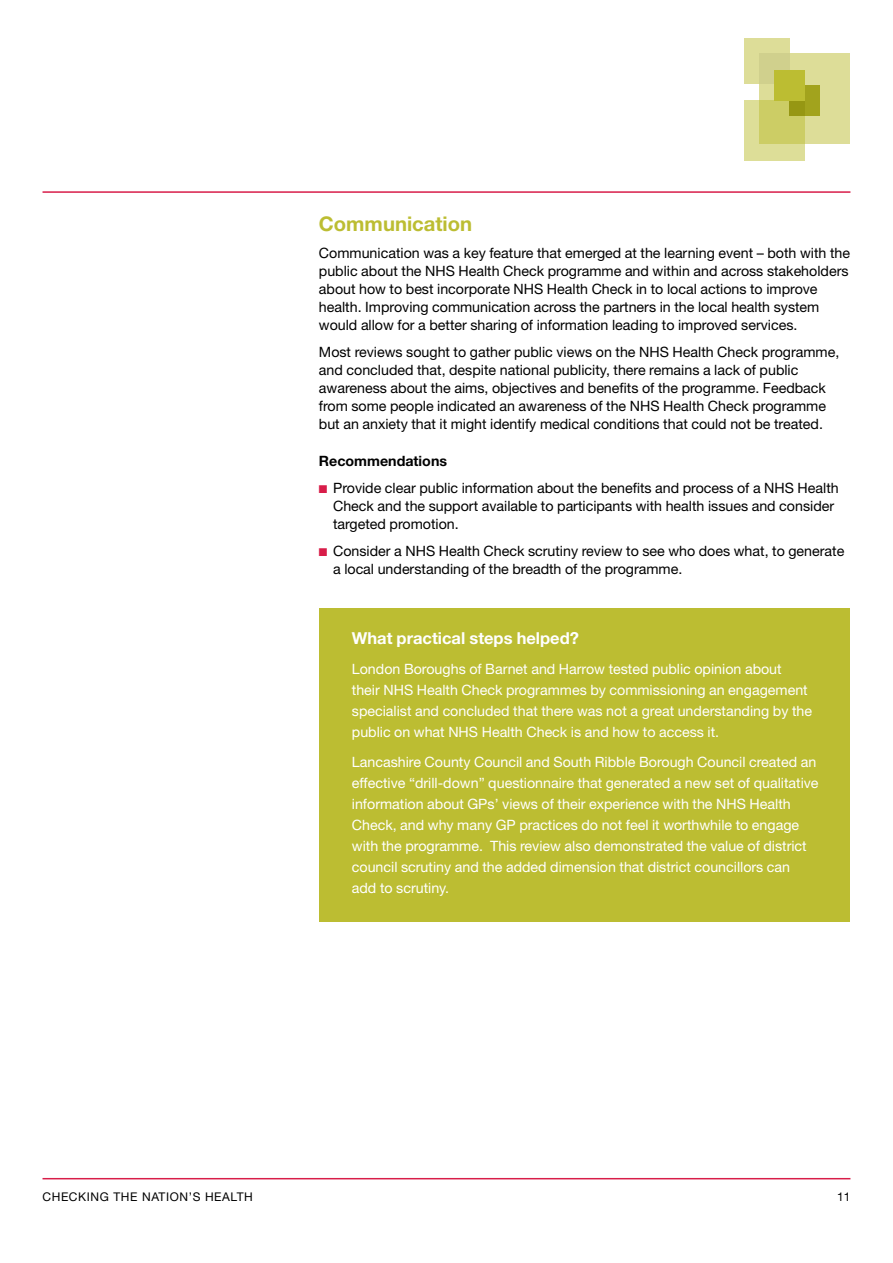
<style>
.page{position:relative;width:893px;height:1263px;background:#fff}
.page>*{position:absolute;margin:0;border:0;box-sizing:border-box;transform-origin:0 0}
.t1{font:700 20.25px "Helvetica Neue LT Std";color:#bcbd32}
.t2{font:700 16.5px "Helvetica Neue LT Std";color:#fff}
.t3{font:14.25px/18px "Helvetica Neue LT Std";color:#000}
.t4{font:14.25px/21px "Helvetica Neue LT Std";color:#fff}
.t5{font:700 14.25px "Helvetica Neue LT Std";color:#000}
.t6{font:12px "Helvetica Neue LT Std";letter-spacing:.05em;color:#000}
.s1{color:#d81d49}
</style>
<div class="page">
<hr style="left:43px;top:191px;width:807px;height:2px;background:#d81d49">
<hr style="left:43px;top:1178px;width:807px;height:1px;background:#d81d49">
<div style="left:759px;top:53px;width:91px;height:91px;background:#dddd98"></div>
<div style="left:744px;top:38px;width:46px;height:46px;background:linear-gradient(to right,#dcdc97,#d3d390)"></div>
<svg style="left:744px;top:100px;width:61px;height:61px;background:#d4d57d"></svg>
<div style="left:789px;top:85px;width:31px;height:31px;background:#a2a31d"></div>
<div style="left:774px;top:70px;width:31px;height:30px;background:#bcbd32"></div>
<div style="left:320px;top:609px;width:530px;height:313px;background:#bcbd32"></div>
<h1 class="t1" style="left:319px;top:211px;width:155px">Communication</h1>
<p class="t3" style="left:319px;top:243px;width:533px">Communication was a key feature that emerged at the learning event – both with the public about the NHS Health Check programme and within and across stakeholders about how to best incorporate NHS Health Check in to local actions to improve health. Improving communication across the partners in the local health system would allow for a better sharing of information leading to improved services.</p>
<p class="t3" style="left:319px;top:342px;width:522px">Most reviews sought to gather public views on the NHS Health Check programme, and concluded that, despite national publicity, there remains a lack of public awareness about the aims, objectives and benefits of the programme. Feedback from some people indicated an awareness of the NHS Health Check programme but an anxiety that it might identify medical conditions that could not be treated.</p>
<p class="t5" style="left:319px;top:452px;width:130px">Recommendations</p>
<p class="t3" style="left:333px;top:479px;width:507px;text-indent:-14px"><span class="s1">■</span> Provide clear public information about the benefits and process of a NHS Health<br>Check and the support available to participants with health issues and consider targeted promotion.</p>
<p class="t3" style="left:333px;top:542px;width:513px;text-indent:-14px"><span class="s1">■</span> Consider a NHS Health Check scrutiny review to see who does what, to generate a local understanding of the breadth of the programme.</p>
<p class="t2" style="left:352px;top:628px;width:229px">What practical steps helped?</p>
<p class="t4" style="left:352px;top:658px;width:462px">London Boroughs of Barnet and Harrow tested public opinion about their NHS Health Check programmes by commissioning an engagement specialist and concluded that there was not a great understanding by the public on what NHS Health Check is and how to access it.</p>
<p class="t4" style="left:352px;top:751px;width:468px">Lancashire County Council and South Ribble Borough Council created an effective “drill-down” questionnaire that generated a new set of qualitative information about GPs’ views of their experience with the NHS Health Check, and why many GP practices do not feel it worthwhile to engage with the programme. This review also demonstrated the value of district council scrutiny and the added dimension that district councillors can<br>add to scrutiny.</p>
<p class="t6" style="left:43px;top:1189px;width:212px">CHECKING THE NATION’S HEALTH</p>
<p class="t6" style="left:837px;top:1189px;width:15px">11</p>
</div>
